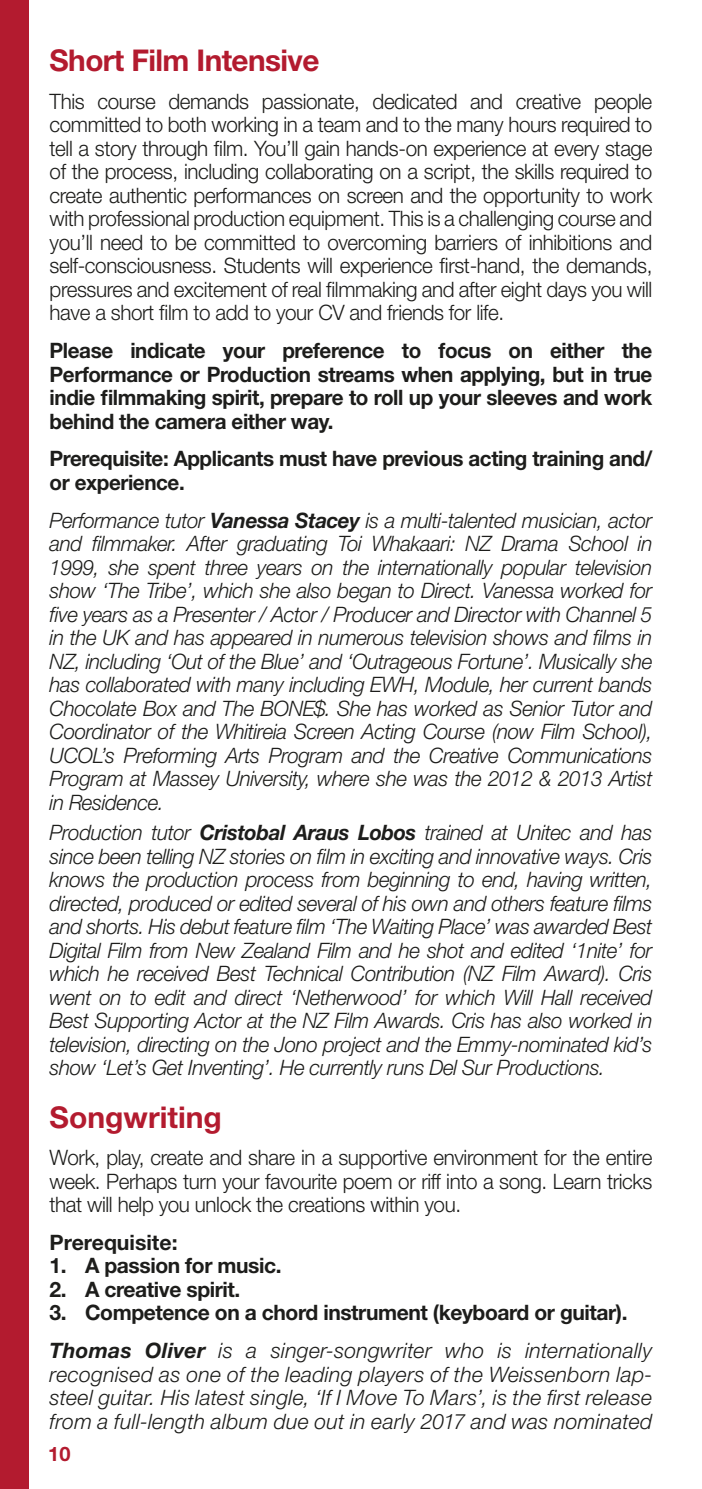
<style>
.page{position:relative;width:702px;height:1489px;background:#fff}
.page>*{position:absolute;margin:0;border:0;box-sizing:border-box;transform-origin:0 0}
.t1{font:700 30px "Helvetica Neue LT Std";letter-spacing:-.02em;color:#b31b2f}
.t2{font:700 30px "Helvetica Neue LT Std";color:#b31b2f}
.t3{font:italic 300 21.25px/23.5px "Helvetica Neue LT Std";letter-spacing:-.02em;color:#1d1d1b;text-align:justify}
.t4{font:300 21.25px/23.5px "Helvetica Neue LT Std";letter-spacing:-.02em;color:#1d1d1b;text-align:justify}
.t5{font:700 21.25px/23.5px "Helvetica Neue LT Std";letter-spacing:-.02em;color:#1d1d1b}
.t6{font:700 21.25px "Helvetica Neue LT Std";color:#1d1d1b}
.t7{font:700 20px "Helvetica Neue LT Std";color:#b31b2f}
.s1{font-weight:700}
.s2{font-style:italic}
.s3{font-weight:300;font-style:italic}
</style>
<div class="page">
<div style="left:0;top:0;width:28px;height:1488px;background:#b31b2f"></div>
<h1 class="t1" style="left:50px;top:42px;width:271px">Short Film Intensive</h1>
<p class="t4" style="left:50px;top:89px;width:604px">This course demands passionate, dedicated and creative people committed to both working in a team and to the many hours required to tell a story through film. You’ll gain hands-on experience at every stage of the process, including collaborating on a script, the skills required to create authentic performances on screen and the opportunity to work with professional production equipment. This is a challenging course and you’ll need to be committed to overcoming barriers of inhibitions and self-consciousness. Students will experience first-hand, the demands, pressures and excitement of real filmmaking and after eight days you will have a short film to add to your CV and friends for life.</p>
<p class="t5" style="left:50px;top:338px;width:604px;text-align:justify">Please indicate your preference to focus on either the Performance or Production streams when applying, but in true indie filmmaking spirit, prepare to roll up your sleeves and work behind the camera either way.</p>
<p class="t5" style="left:50px;top:446px;width:604px">Prerequisite: Applicants must have previous acting training and/ or experience.</p>
<p class="t3" style="left:50px;top:508px;width:604px">Performance tutor <span class="s1">Vanessa Stacey</span> is a multi-talented musician, actor and filmmaker. After graduating Toi Whakaari: NZ Drama School in 1999, she spent three years on the internationally popular television show ‘The Tribe’, which she also began to Direct. Vanessa worked for five years as a Presenter / Actor / Producer and Director with Channel 5 in the UK and has appeared in numerous television shows and films in NZ, including ‘Out of the Blue’ and ‘Outrageous Fortune’. Musically she has collaborated with many including EWH, Module, her current bands Chocolate Box and The BONE$. She has worked as Senior Tutor and Coordinator of the Whitireia Screen Acting Course (now Film School), UCOL’s Preforming Arts Program and the Creative Communications Program at Massey University, where she was the 2012 &amp; 2013 Artist in Residence.</p>
<p class="t3" style="left:50px;top:820px;width:604px">Production tutor <span class="s1">Cristobal Araus Lobos</span> trained at Unitec and has since been telling NZ stories on film in exciting and innovative ways. Cris knows the production process from beginning to end, having written, directed, produced or edited several of his own and others feature films and shorts. His debut feature film ‘The Waiting Place’ was awarded Best Digital Film from New Zealand Film and he shot and edited ‘1nite’ for which he received Best Technical Contribution (NZ Film Award). Cris went on to edit and direct ‘Netherwood’ for which Will Hall received Best Supporting Actor at the NZ Film Awards. Cris has also worked in television, directing on the Jono project and the Emmy-nominated kid’s show ‘Let’s Get Inventing’. He currently runs Del Sur Productions.</p>
<h1 class="t2" style="left:50px;top:1098px;width:174px">Songwriting</h1>
<p class="t4" style="left:50px;top:1145px;width:604px">Work, play, create and share in a supportive environment for the entire week. Perhaps turn your favourite poem or riff into a song. Learn tricks that will help you unlock the creations within you.</p>
<p class="t6" style="left:50px;top:1229px;width:129px">Prerequisite:</p>
<p class="t5" style="left:50px;top:1253px;width:233px">1. A passion for music.</p>
<p class="t5" style="left:50px;top:1276px;width:192px">2. A creative spirit.</p>
<p class="t5" style="left:50px;top:1293px;width:604px;line-height:37.8px">3. Competence on a chord instrument (keyboard or guitar).<br><span class="s2">Thomas Oliver</span> <span class="s3">is a singer-songwriter who is internationally</span></p>
<p class="t3" style="left:50px;top:1361px;width:604px">recognised as one of the leading players of the Weissenborn lap&shy;steel guitar. His latest single, ‘If I Move To Mars’, is the first release from a full-length album due out in early 2017 and was nominated</p>
<p class="t7" style="left:48px;top:1440px;width:24px">10</p>
</div>
